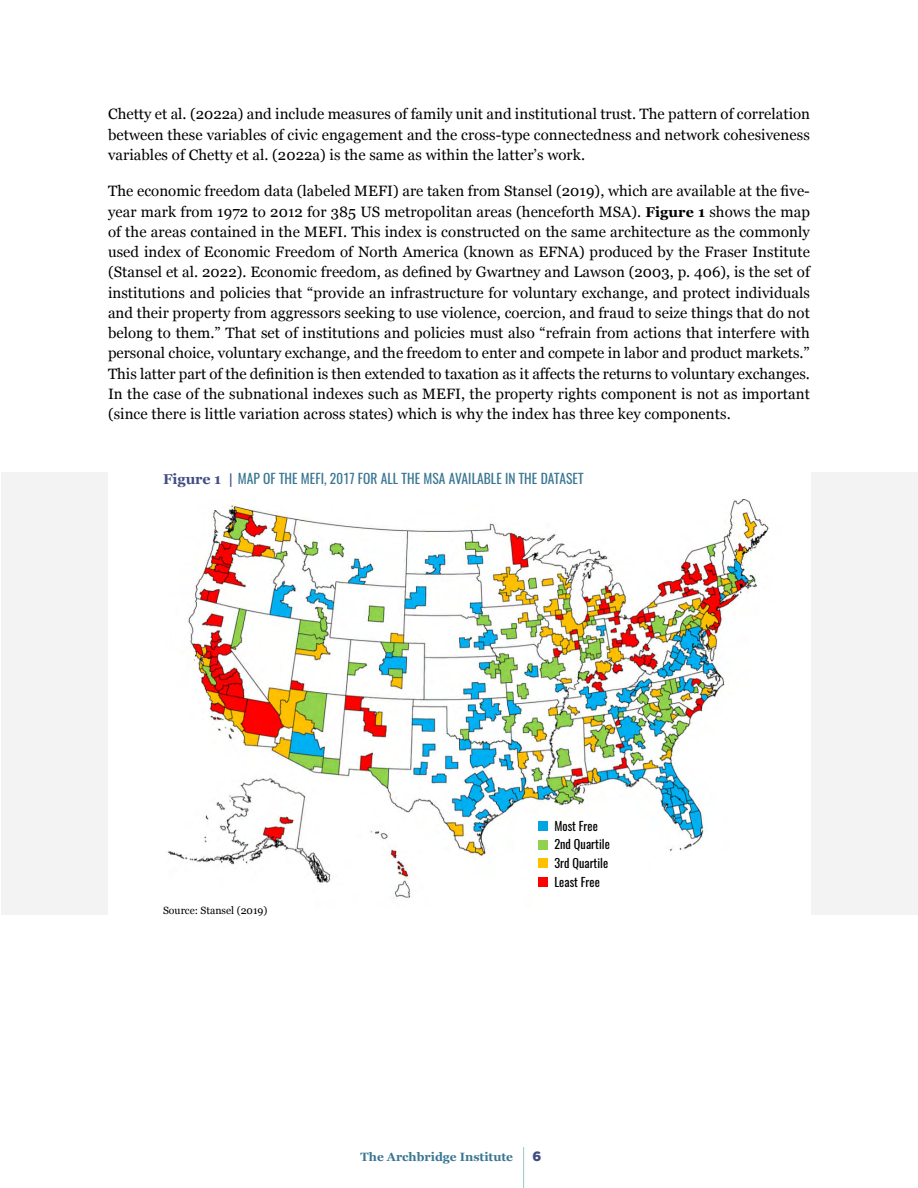
<style>
.page{position:relative;width:918px;height:1188px;background:#fff}
.page>*{position:absolute;margin:0;border:0;box-sizing:border-box;transform-origin:0 0}
.t1{font:15px/20.2px "Georgia";letter-spacing:.005em;color:#000;text-align:justify}
.t2{font:13.5px "Oswald";letter-spacing:.005em;color:#397692}
.t3{font:900 13.5px "Gotham";color:#404d80}
.t4{font:12.15px/18.6px "Oswald";letter-spacing:.005em;color:#000}
.t5{font:700 12px "Georgia";color:#397692}
.t6{font:10.5px "Georgia";color:#000}
.s1{font-weight:700;font-size:14.25px}
.s2{font-family:"Georgia";font-weight:700;font-size:14.25px;color:#404d80}
</style>
<div class="page">
<hr style="left:523px;top:1147px;width:1px;height:41px;background:#94c9c5">
<div style="left:1px;top:473px;width:107px;height:442px;background:#f3f3f3"></div>
<div style="left:811px;top:473px;width:107px;height:442px;background:#f3f3f3"></div>
<img style="left:167px;top:500px;width:602px;height:398px">
<div style="left:542px;top:832px;width:107px;height:81px;background:#fff"></div>
<div style="left:538px;top:821px;width:10px;height:10px;background:#01a5e2"></div>
<div style="left:538px;top:840px;width:10px;height:9px;background:#92d14f"></div>
<div style="left:538px;top:858px;width:10px;height:10px;background:#fec000"></div>
<div style="left:538px;top:877px;width:10px;height:10px;background:#fe0001"></div>
<p class="t1" style="left:108px;top:103px;width:704px">Chetty et al. (2022a) and include measures of family unit and institutional trust. The pattern of correlation between these variables of civic engagement and the cross-type connectedness and network cohesiveness variables of Chetty et al. (2022a) is the same as within the latter’s work.</p>
<p class="t1" style="left:108px;top:180px;width:703px">The economic freedom data (labeled MEFI) are taken from Stansel (2019), which are available at the five&shy;year mark from 1972 to 2012 for 385 US metropolitan areas (henceforth MSA). <span class="s1">Figure 1</span> shows the map of the areas contained in the MEFI. This index is constructed on the same architecture as the commonly used index of Economic Freedom of North America (known as EFNA) produced by the Fraser Institute (Stansel et al. 2022). Economic freedom, as defined by Gwartney and Lawson (2003, p. 406), is the set of institutions and policies that “provide an infrastructure for voluntary exchange, and protect individuals and their property from aggressors seeking to use violence, coercion, and fraud to seize things that do not belong to them.” That set of institutions and policies must also “refrain from actions that interfere with personal choice, voluntary exchange, and the freedom to enter and compete in labor and product markets.” This latter part of the definition is then extended to taxation as it affects the returns to voluntary exchanges.<br>In the case of the subnational indexes such as MEFI, the property rights component is not as important (since there is little variation across states) which is why the index has three key components.</p>
<p class="t2" style="left:163px;top:466px;width:422px"><span class="s2">Figure 1 |</span> MAP OF THE MEFI, 2017 FOR ALL THE MSA AVAILABLE IN THE DATASET</p>
<p class="t6" style="left:163px;top:902px;width:106px">Source: Stansel (2019)</p>
<p class="t4" style="left:554px;top:815px;width:57px">Most Free<br>2nd Quartile<br>3rd Quartile<br>Least Free</p>
<p class="t5" style="left:361px;top:1148px;width:154px">The Archbridge Institute</p>
<p class="t3" style="left:533px;top:1147px;width:10px">6</p>
</div>
